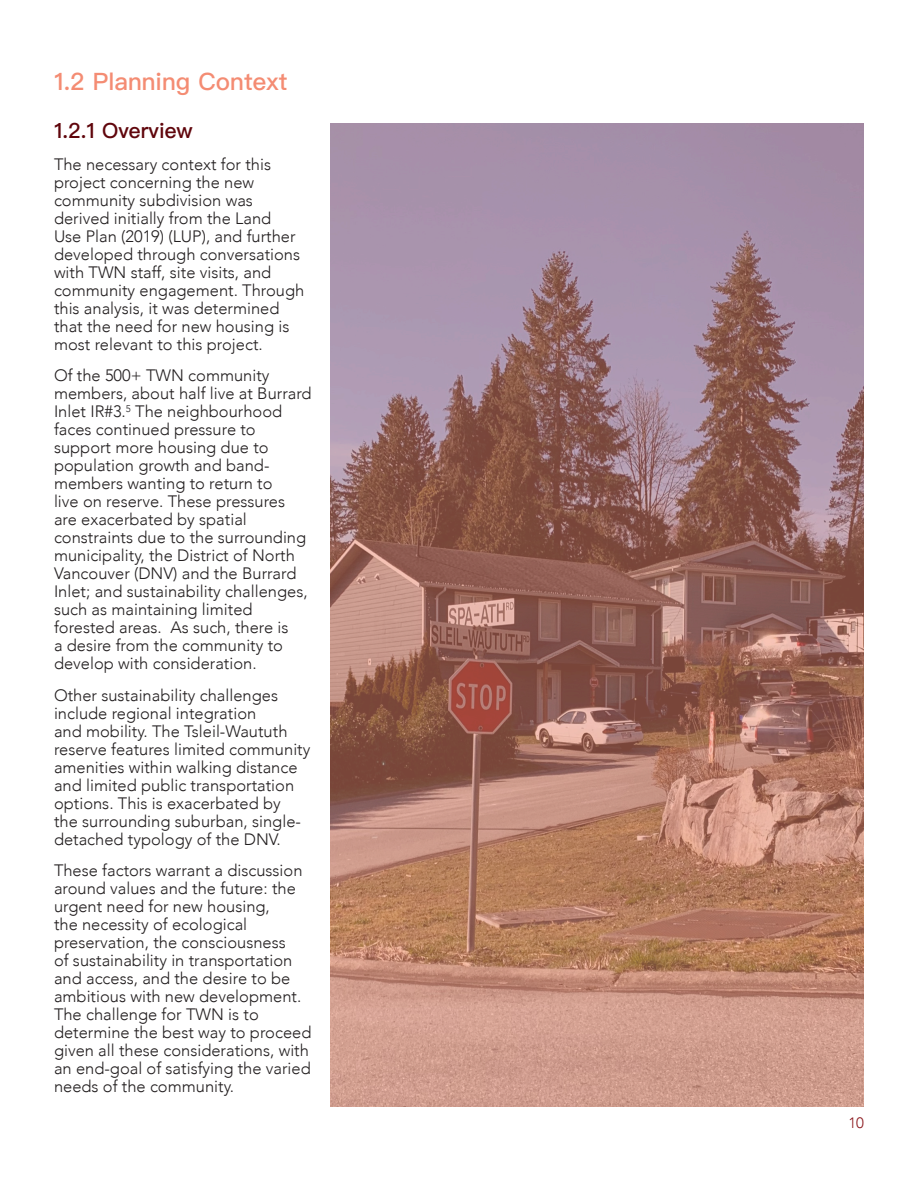
<style>
.page{position:relative;width:918px;height:1188px;background:#fff}
.page>*{position:absolute;margin:0;border:0;box-sizing:border-box;transform-origin:0 0}
.Heading{font:500 24px "Ping Fang HK";color:#f48c73}
.heading_2{font:500 21px "Ping Fang HK";color:#60060c}
.Body_Paragraph{font:300 16.5px/18px "Avenir";color:#231f20}
.t1{font:300 15px "Avenir";color:#8a161b}
</style>
<div class="page">
<svg style="left:330px;top:123px;width:534px;height:984px;background:#a87d78"></svg>
<p class="Heading" style="left:54px;top:67px;width:235px">1.2 Planning Context</p>
<p class="heading_2" style="left:54px;top:118px;width:140px">1.2.1 Overview</p>
<p class="Body_Paragraph" style="left:54px;top:155px;width:252px">The necessary context for this project concerning the new community subdivision was derived initially from the Land<br>Use Plan (2019) (LUP), and further developed through conversations with TWN staff, site visits, and community engagement. Through this analysis, it was determined that the need for new housing is most relevant to this project.</p>
<p class="Body_Paragraph" style="left:54px;top:367px;width:259px">Of the 500+ TWN community members, about half live at Burrard<br>Inlet IR#3.<sup>5</sup> The neighbourhood faces continued pressure to support more housing due to population growth and band&shy;members wanting to return to<br>live on reserve. These pressures are exacerbated by spatial constraints due to the surrounding municipality, the District of North<br>Vancouver (DNV) and the Burrard<br>Inlet; and sustainability challenges, such as maintaining limited forested areas. As such, there is<br>a desire from the community to develop with consideration.</p>
<p class="Body_Paragraph" style="left:54px;top:686px;width:258px">Other sustainability challenges include regional integration<br>and mobility. The Tsleil-Waututh reserve features limited community amenities within walking distance and limited public transportation options. This is exacerbated by<br>the surrounding suburban, single&shy;detached typology of the DNV.</p>
<p class="Body_Paragraph" style="left:54px;top:862px;width:259px">These factors warrant a discussion around values and the future: the urgent need for new housing,<br>the necessity of ecological preservation, the consciousness<br>of sustainability in transportation and access, and the desire to be ambitious with new development.<br>The challenge for TWN is to determine the best way to proceed given all these considerations, with an end-goal of satisfying the varied needs of the community.</p>
<p class="t1" style="left:848px;top:1114px;width:17px">10</p>
</div>
